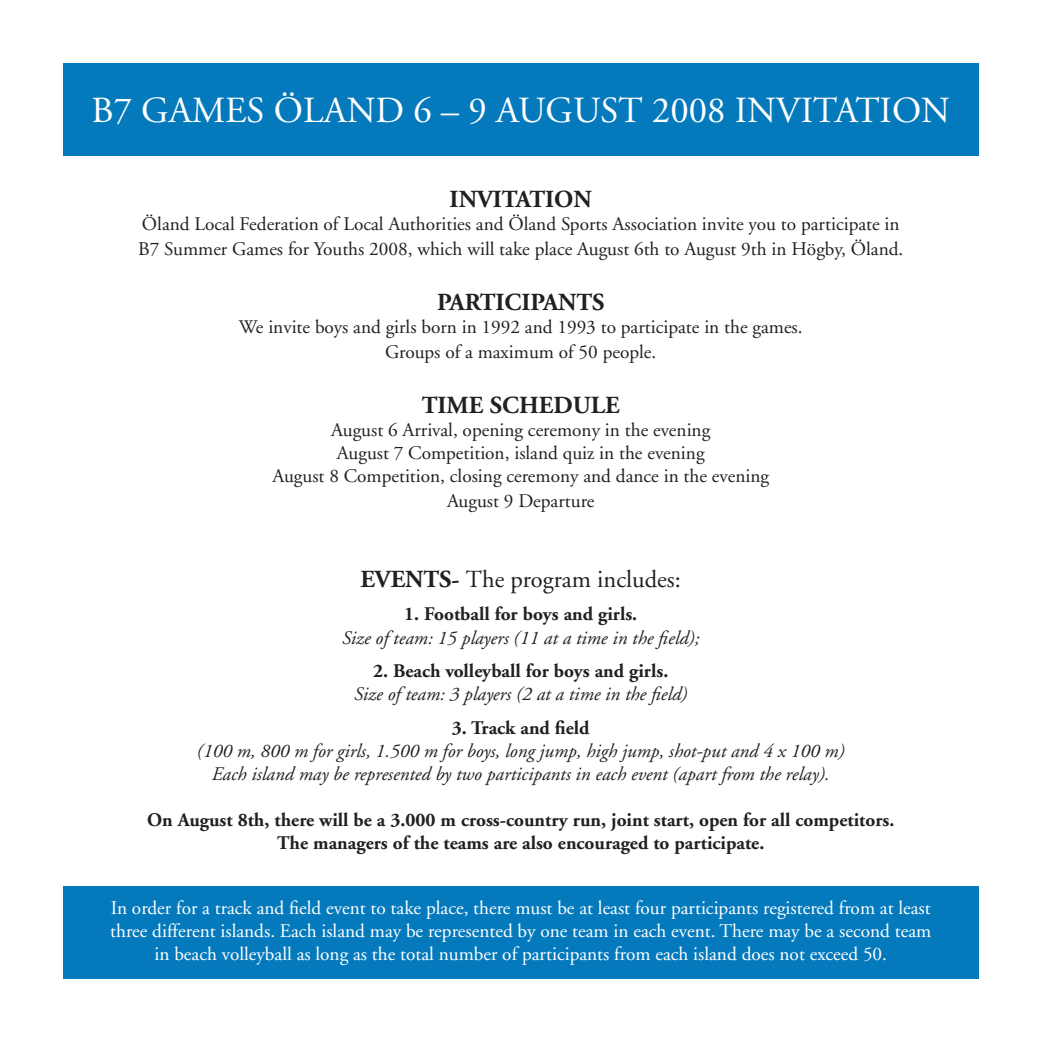
<style>
.page{position:relative;width:1042px;height:1042px;background:#fff}
.page>*{position:absolute;margin:0;border:0;box-sizing:border-box;transform-origin:0 0}
.t1{font:36.75px "Adobe Garamond";color:#fff}
.t2{font:700 24.5px "Adobe Garamond";color:#231f20}
.t3{font:24.5px "Adobe Garamond";color:#231f20}
.t4{font:19.25px/25.2px "Adobe Garamond";color:#231f20;text-align:center}
.t5{font:19.25px/23.1px "Adobe Garamond";color:#fff;text-align:center}
.t6{font:italic 19.25px/23.1px "Adobe Garamond";color:#231f20;text-align:center}
.t7{font:700 19.25px/23.1px "Adobe Garamond";color:#231f20;text-align:center}
.s1{font-weight:700}
</style>
<div class="page">
<div style="left:63px;top:63px;width:916px;height:93px;background:#047abd"></div>
<div style="left:63px;top:886px;width:916px;height:93px;background:#047abd"></div>
<h1 class="t1" style="left:91px;top:91px;width:860px">B7 GAMES ÖLAND 6 – 9 AUGUST 2008 INVITATION</h1>
<p class="t2" style="left:450px;top:186px;width:144px">INVITATION</p>
<p class="t4" style="left:138px;top:212px;width:767px;text-align:left">Öland Local Federation of Local Authorities and Öland Sports Association invite you to participate in<br>B7 Summer Games for Youths 2008, which will take place August 6th to August 9th in Högby, Öland.</p>
<p class="t2" style="left:437px;top:288px;width:169px">PARTICIPANTS</p>
<p class="t4" style="left:239px;top:314px;width:565px">We invite boys and girls born in 1992 and 1993 to participate in the games.<br>Groups of a maximum of 50 people.</p>
<p class="t2" style="left:422px;top:391px;width:200px">TIME SCHEDULE</p>
<p class="t4" style="left:272px;top:418px;width:498px;line-height:23.1px">August 6 Arrival, opening ceremony in the evening<br>August 7 Competition, island quiz in the evening<br>August 8 Competition, closing ceremony and dance in the evening</p>
<p class="t4" style="left:447px;top:489px;width:149px">August 9 Departure</p>
<p class="t3" style="left:360px;top:566px;width:322px"><span class="s1">EVENTS-</span> The program includes:</p>
<p class="t7" style="left:404px;top:603px;width:234px">1. Football for boys and girls.</p>
<p class="t6" style="left:342px;top:626px;width:359px">Size of team: 15 players (11 at a time in the field);</p>
<p class="t7" style="left:373px;top:660px;width:297px">2. Beach volleyball for boys and girls.</p>
<p class="t6" style="left:354px;top:683px;width:335px">Size of team: 3 players (2 at a time in the field)</p>
<p class="t7" style="left:452px;top:716px;width:139px">3. Track and field</p>
<p class="t6" style="left:197px;top:740px;width:649px">(100 m, 800 m for girls, 1.500 m for boys, long jump, high jump, shot-put and 4 x 100 m)<br>Each island may be represented by two participants in each event (apart from the relay).</p>
<p class="t7" style="left:147px;top:809px;width:749px">On August 8th, there will be a 3.000 m cross-country run, joint start, open for all competitors.<br>The managers of the teams are also encouraged to participate.</p>
<p class="t5" style="left:110px;top:896px;width:822px">In order for a track and field event to take place, there must be at least four participants registered from at least three different islands. Each island may be represented by one team in each event. There may be a second team in beach volleyball as long as the total number of participants from each island does not exceed 50.</p>
</div>
